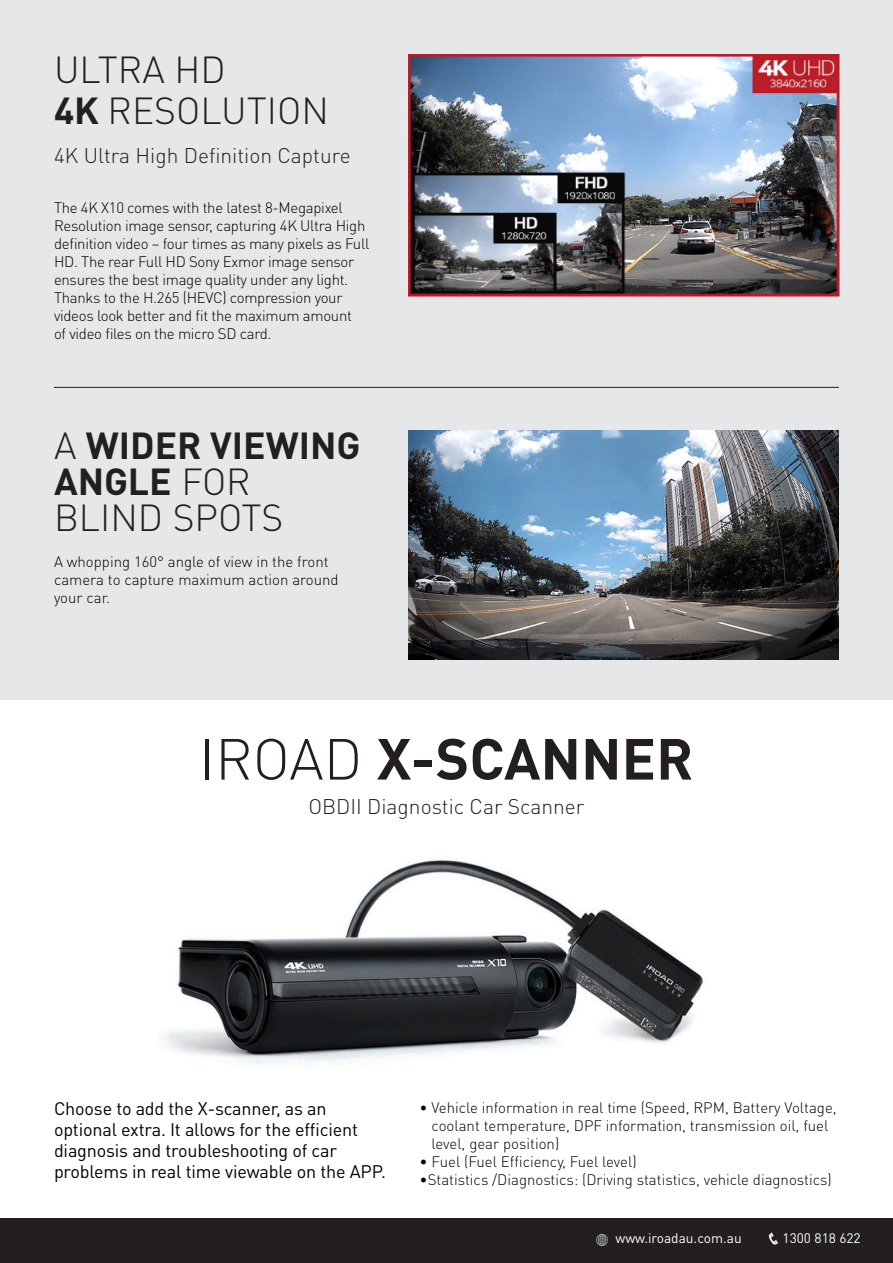
<style>
.page{position:relative;width:893px;height:1263px;background:#fff}
.page>*{position:absolute;margin:0;border:0;box-sizing:border-box;transform-origin:0 0}
.t1{font:700 57px "DIN Pro";color:#231f20}
.t2{font:300 37.2px/41.7px "DIN Pro";color:#231f20}
.t3{font:700 37.2px/36px "DIN Pro";color:#231f20}
.t4{font:300 21px "DIN Pro";color:#231f20}
.t5{font:18px/21px "DIN Pro";letter-spacing:-.01em;color:#000}
.t6{font:300 15px/18px "DIN Pro";letter-spacing:-.02em;color:#000}
.t7{font:300 15px/18px "DIN Pro";color:#000}
.t8{font:13.65px "DIN Pro";color:#fff}
.s1{font-weight:700}
.s2{font-weight:300}
</style>
<div class="page">
<div style="left:0;top:0;width:893px;height:699px;background:#e6e7e9"></div>
<img style="left:408px;top:54px;width:431px;height:242px">
<img style="left:408px;top:430px;width:431px;height:229px">
<img style="left:165px;top:860px;width:538px;height:204px">
<hr style="left:54px;top:387px;width:785px;height:1px;background:#231f20">
<div style="left:0;top:1218px;width:893px;height:45px;background:#231f20"></div>
<svg style="left:596px;top:1234px;width:12px;height:12px"></svg>
<svg style="left:769px;top:1232px;width:9px;height:13px"></svg>
<p class="t2" style="left:54px;top:47px;width:276px">ULTRA HD<br><span class="s1">4K</span> RESOLUTION</p>
<p class="t4" style="left:54px;top:141px;width:298px">4K Ultra High Definition Capture</p>
<p class="t6" style="left:54px;top:198px;width:317px">The 4K X10 comes with the latest 8-Megapixel Resolution image sensor, capturing 4K Ultra High definition video – four times as many pixels as Full HD. The rear Full HD Sony Exmor image sensor ensures the best image quality under any light.<br>Thanks to the H.265 (HEVC) compression your videos look better and fit the maximum amount<br>of video files on the micro SD card.</p>
<p class="t3" style="left:54px;top:426px;width:308px"><span class="s2">A</span> WIDER VIEWING<br>ANGLE <span class="s2">FOR</span></p>
<p class="t2" style="left:54px;top:495px;width:231px">BLIND SPOTS</p>
<p class="t7" style="left:54px;top:551px;width:286px">A whopping 160° angle of view in the front camera to capture maximum action around your car.</p>
<p class="t1" style="left:200px;top:720px;width:495px"><span class="s2">IROAD</span> X-SCANNER</p>
<p class="t4" style="left:308px;top:793px;width:278px">OBDII Diagnostic Car Scanner</p>
<p class="t5" style="left:54px;top:1097px;width:333px">Choose to add the X-scanner, as an optional extra. It allows for the efficient diagnosis and troubleshooting of car problems in real time viewable on the APP.</p>
<p class="t7" style="left:432px;top:1097px;width:407px;text-indent:-12px">• Vehicle information in real time (Speed, RPM, Battery Voltage, coolant temperature, DPF information, transmission oil, fuel level, gear position)</p>
<p class="t7" style="left:420px;top:1151px;width:219px">• Fuel (Fuel Efficiency, Fuel level)</p>
<p class="t7" style="left:420px;top:1169px;width:414px">•Statistics /Diagnostics: (Driving statistics, vehicle diagnostics)</p>
<p class="t8" style="left:615px;top:1229px;width:128px">www.iroadau.com.au</p>
<p class="t8" style="left:782px;top:1229px;width:80px">1300 818 622</p>
</div>
